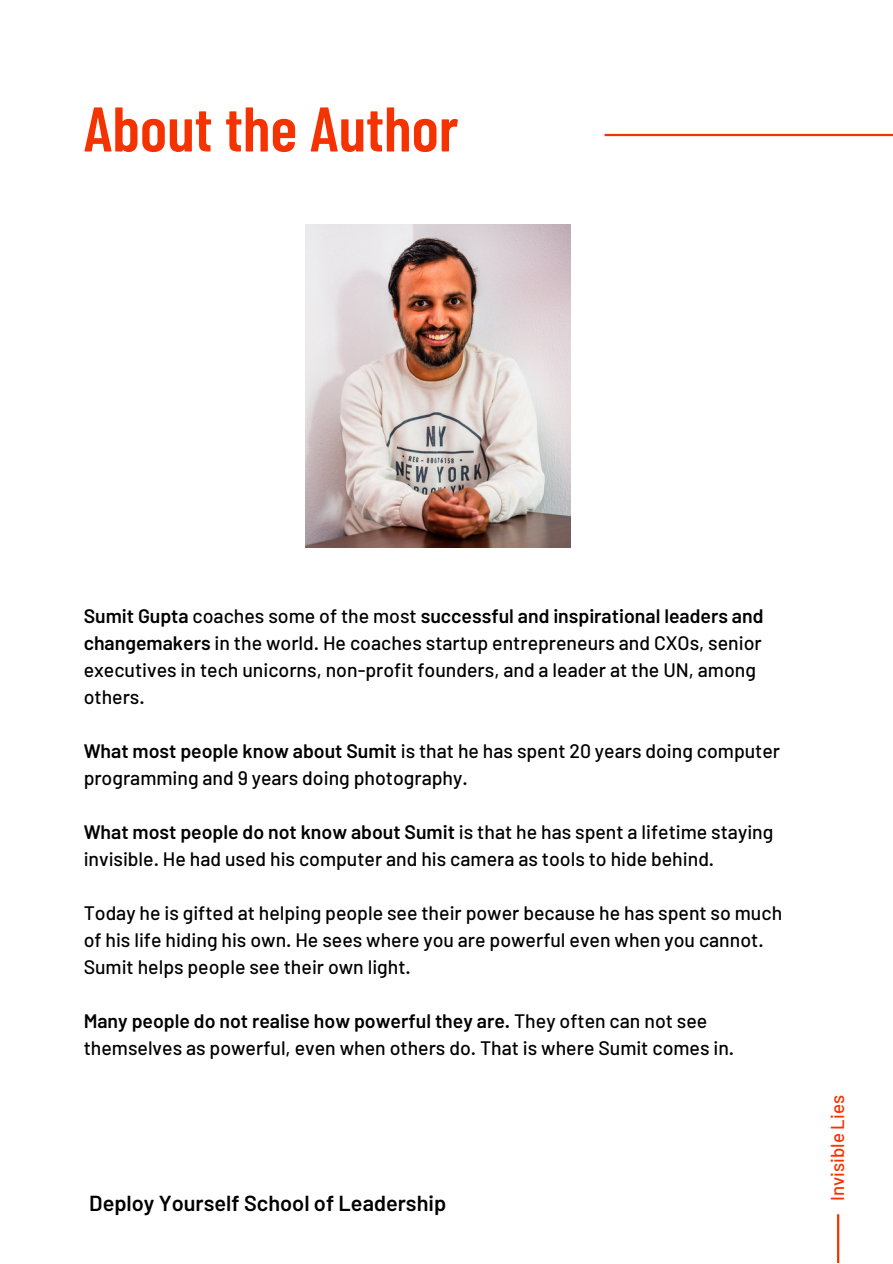
<style>
.page{position:relative;width:893px;height:1264px;background:#fff}
.page>*{position:absolute;margin:0;border:0;box-sizing:border-box;transform-origin:0 0}
.t1{font:600 63px "Barlow Condensed";color:#f43300}
.t2{font:600 21.75px "Barlow";color:#000}
.t3{font:500 19.5px/27px "Barlow";color:#000}
.t4{font:500 18.75px "Barlow";color:#f43300}
.s1{font-weight:600}
</style>
<div class="page">
<hr style="left:837px;top:1214px;width:2px;height:48px;background:#f43300">
<img style="left:305px;top:224px;width:265px;height:323px">
<hr style="left:604px;top:134px;width:288px;height:2px;background:#f43300">
<h1 class="t1" style="left:84px;top:88px;width:376px">About the Author</h1>
<p class="t3" style="left:84px;top:602px;width:681px"><span class="s1">Sumit Gupta</span> coaches some of the most <span class="s1">successful and inspirational leaders and changemakers</span> in the world. He coaches startup entrepreneurs and CXOs, senior executives in tech unicorns, non-profit founders, and a leader at the UN, among others.</p>
<p class="t3" style="left:84px;top:737px;width:698px"><span class="s1">What most people know about Sumit</span> is that he has spent 20 years doing computer programming and 9 years doing photography.</p>
<p class="t3" style="left:84px;top:818px;width:691px"><span class="s1">What most people do not know about Sumit</span> is that he has spent a lifetime staying invisible. He had used his computer and his camera as tools to hide behind.</p>
<p class="t3" style="left:84px;top:899px;width:700px">Today he is gifted at helping people see their power because he has spent so much of his life hiding his own. He sees where you are powerful even when you cannot.<br>Sumit helps people see their own light.</p>
<p class="t3" style="left:84px;top:1006px;width:652px"><span class="s1">Many people do not realise how powerful they are.</span> They often can not see themselves as powerful, even when others do. That is where Sumit comes in.</p>
<p class="t2" style="left:89px;top:1189px;width:358px">Deploy Yourself School of Leadership</p>
<p class="t4" style="left:825px;top:1200px;width:107px;rotate:-90deg">Invisible Lies</p>
</div>
